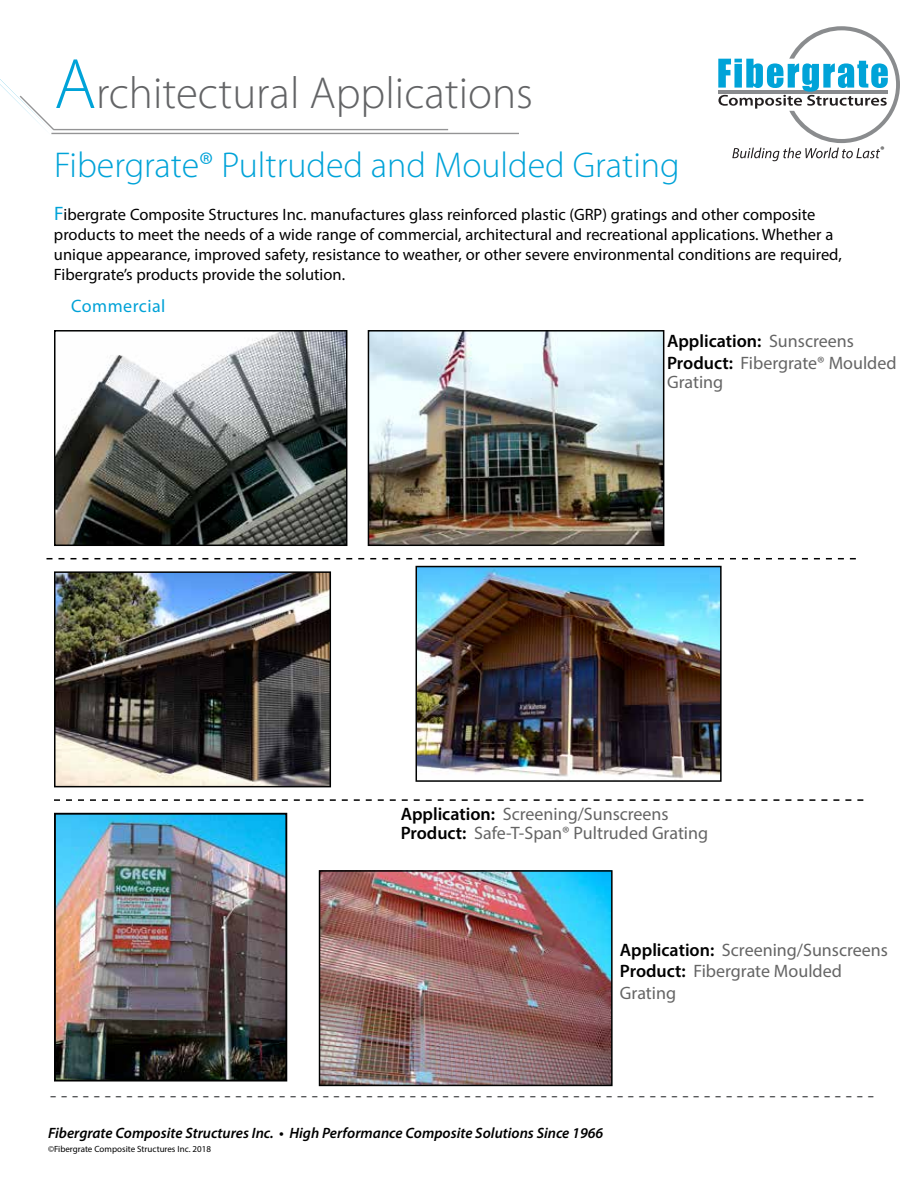
<style>
.page{position:relative;width:918px;height:1188px;background:#fff}
.page>*{position:absolute;margin:0;border:0;box-sizing:border-box;transform-origin:0 0}
.t1{font:300 45px "Myriad Pro";color:#636466}
.t2{font:300 36px "Myriad Pro";color:#00a3d8}
.t3{font:21px "Myriad Pro";color:#58595b}
.t4{font:18px/21.3px "Myriad Pro";color:#656565}
.t5{font:18px "Myriad Pro";letter-spacing:.025em;color:#00a2d7}
.t6{font:16.5px/19.8px "Myriad Pro";color:#000}
.t7{font:italic 600 15px "Myriad Pro";color:#000}
.t8{font:9.6px "Myriad Pro";color:#010101}
.t9{font:9px "Myriad Pro";color:#000}
.s1{font-size:72px;color:#00a3d8}
.s2{font-size:19.5px;color:#00a3d8}
.s3{font-weight:600;color:#000}
</style>
<div class="page">
<svg style="left:718px;top:26px;width:182px;height:135px"></svg>
<hr style="left:51px;top:133px;width:468px;height:1px;background:#949495">
<hr style="left:53px;top:129px;width:395px;height:1px;background:#949495">
<svg style="left:0;top:79px;width:58px;height:56px"></svg>
<img style="left:57px;top:333px;width:287px;height:210px">
<div style="left:54px;top:330px;width:293px;height:216px;border:2px solid #000101"></div>
<img style="left:371px;top:333px;width:290px;height:210px">
<div style="left:368px;top:330px;width:296px;height:216px;border:2px solid #000101"></div>
<img style="left:419px;top:569px;width:300px;height:210px">
<div style="left:416px;top:566px;width:306px;height:216px;border:2px solid #000101"></div>
<img style="left:57px;top:574px;width:271px;height:210px">
<div style="left:54px;top:571px;width:277px;height:216px;border:2px solid #000101"></div>
<img style="left:57px;top:816px;width:227px;height:263px">
<div style="left:54px;top:813px;width:233px;height:269px;border:2px solid #000101"></div>
<img style="left:322px;top:873px;width:288px;height:210px">
<div style="left:319px;top:870px;width:294px;height:216px;border:2px solid #000101"></div>
<svg style="left:54px;top:799px;width:809px;height:2px"></svg>
<svg style="left:46px;top:558px;width:810px;height:1px"></svg>
<h1 class="t1" style="left:54px;top:66px;width:481px"><span class="s1">A</span>rchitectural Applications</h1>
<h2 class="t2" style="left:54px;top:144px;width:627px">Fibergrate® Pultruded and Moulded Grating</h2>
<p class="t6" style="left:54px;top:205px;width:789px"><span class="s2">F</span>ibergrate Composite Structures Inc. manufactures glass reinforced plastic (GRP) gratings and other composite products to meet the needs of a wide range of commercial, architectural and recreational applications. Whether a unique appearance, improved safety, resistance to weather, or other severe environmental conditions are required, Fibergrate’s products provide the solution.</p>
<p class="t5" style="left:71px;top:295px;width:96px">Commercial</p>
<p class="t8" style="left:881px;top:144px;width:6px">®</p>
<p class="t4" style="left:667px;top:330px;width:231px"><span class="s3">Application:</span> Sunscreens<br><span class="s3">Product:</span> Fibergrate® Moulded</p>
<p class="t4" style="left:667px;top:371px;width:58px">Grating</p>
<p class="t4" style="left:401px;top:804px;width:309px;line-height:19.6px"><span class="s3">Application:</span> Screening/Sunscreens<br><span class="s3">Product:</span> Safe-T-Span® Pultruded Grating</p>
<p class="t4" style="left:620px;top:939px;width:270px"><span class="s3">Application:</span> Screening/Sunscreens<br><span class="s3">Product:</span> Fibergrate Moulded<br>Grating</p>
<p class="t3" style="left:874px;top:1111px;width:825px;rotate:-180deg">- - - - - - - - - - - - - - - - - - - - - - - - - - - - - - - - - - - - - - - - - - - - - - - - - - - - - - - - - - - - - - - - - - - - - - -- - - - -</p>
<p class="t7" style="left:48px;top:1123px;width:557px">Fibergrate Composite Structures Inc. • High Performance Composite Solutions Since 1966</p>
<p class="t9" style="left:48px;top:1144px;width:165px">©Fibergrate Composite Structures Inc. 2018</p>
</div>
